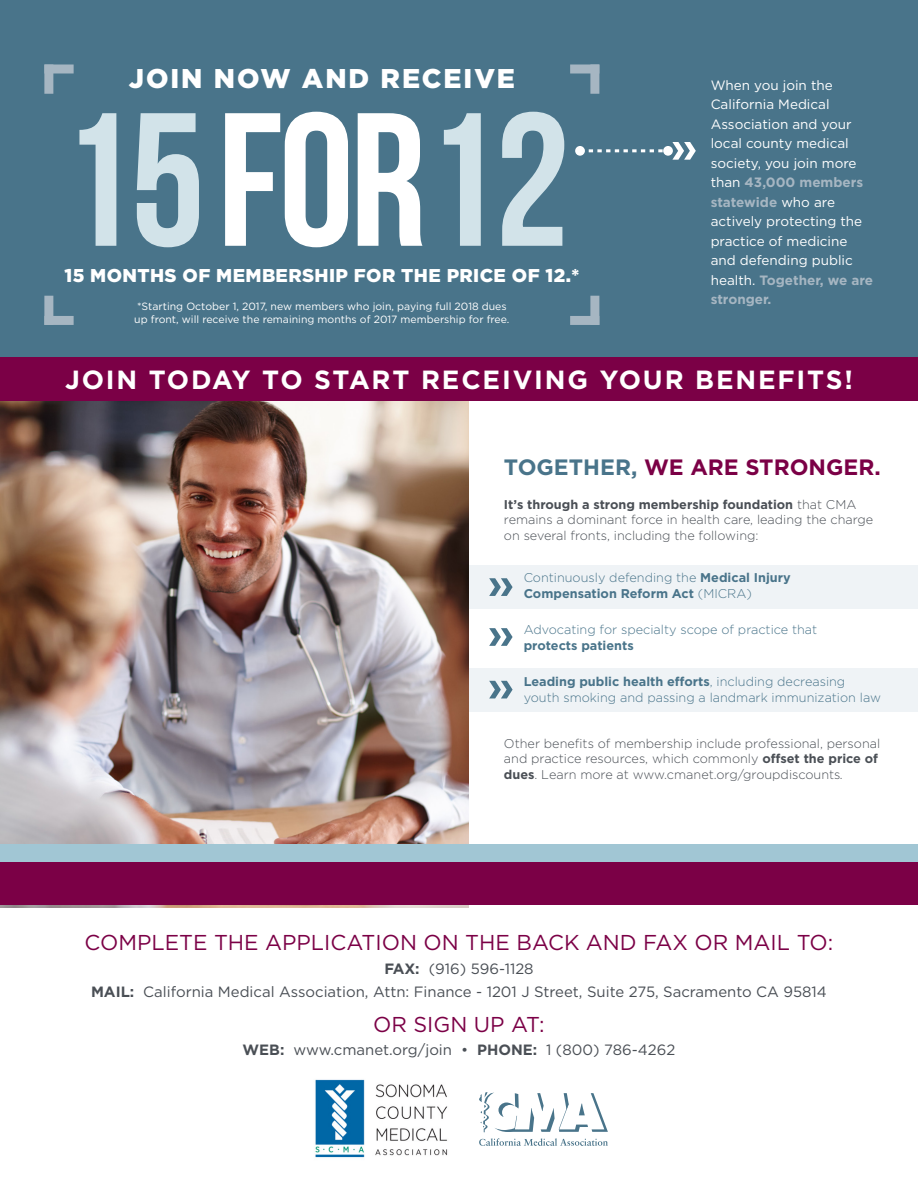
<style>
.page{position:relative;width:918px;height:1188px;background:#fff}
.page>*{position:absolute;margin:0;border:0;box-sizing:border-box;transform-origin:0 0}
.t1{font:900 27.15px "Gotham";letter-spacing:.07em;color:#fff}
.t2{font:700 26.25px "Gotham";letter-spacing:.07em;color:#fff}
.t3{font:700 22.2px "Gotham";color:#7b0046}
.t4{font:21.6px "Gotham";color:#7b0046}
.t5{font:900 18.6px "Gotham";letter-spacing:.02em;color:#fff}
.t6{font:14.85px/23.2px "Gotham";color:#4a4f55;text-align:center}
.t7{font:13.5px/19.5px "Gotham";color:#fff}
.t8{font:300 12.75px/15.5px "Gotham";color:#4a4f55}
.t9{font:300 12.75px/15.5px "Gotham";color:#49748a}
.t10{font:700 12.75px/15.5px "Gotham";color:#49748a}
.t11{font:10.5px/13.5px "Gotham";color:#fff}
.s1{font-weight:700;color:#a6b6c2}
.s2{color:#49748a}
.s3{font-weight:700}
.s4{font-weight:300}
.s5{font-style:italic}
</style>
<div class="page">
<div style="left:0;top:0;width:918px;height:384px;background:#49748a"></div>
<div style="left:44px;top:64px;width:30px;height:10px;background:#a6b6c2"></div>
<div style="left:44px;top:64px;width:9px;height:30px;background:#a6b6c2"></div>
<div style="left:570px;top:64px;width:29px;height:10px;background:#a6b6c2"></div>
<div style="left:590px;top:64px;width:9px;height:30px;background:#a6b6c2"></div>
<svg style="left:444px;top:112px;width:120px;height:134px"></svg>
<svg style="left:225px;top:112px;width:197px;height:135px"></svg>
<svg style="left:79px;top:113px;width:120px;height:134px"></svg>
<div style="left:575px;top:146px;width:10px;height:10px;background:#fff;border-radius:50%"></div>
<svg style="left:580px;top:142px;width:116px;height:18px"></svg>
<div style="left:44px;top:316px;width:30px;height:9px;background:#a6b6c2"></div>
<div style="left:44px;top:296px;width:9px;height:29px;background:#a6b6c2"></div>
<div style="left:570px;top:316px;width:29px;height:9px;background:#a6b6c2"></div>
<div style="left:590px;top:296px;width:9px;height:29px;background:#a6b6c2"></div>
<div style="left:447px;top:668px;width:471px;height:43px;background:#eff3f6"></div>
<div style="left:447px;top:566px;width:471px;height:43px;background:#eff3f6"></div>
<img style="left:0;top:401px;width:469px;height:506px">
<svg style="left:489px;top:578px;width:24px;height:18px"></svg>
<svg style="left:489px;top:628px;width:24px;height:18px"></svg>
<svg style="left:489px;top:681px;width:24px;height:17px"></svg>
<div style="left:0;top:358px;width:918px;height:43px;background:#7b0046"></div>
<div style="left:0;top:859px;width:918px;height:46px;background:#7b0046"></div>
<div style="left:0;top:844px;width:918px;height:18px;background:#a1c6d4"></div>
<svg style="left:479px;top:1092px;width:129px;height:40px"></svg>
<svg style="left:479px;top:1138px;width:129px;height:8px"></svg>
<img style="left:315px;top:1079px;width:133px;height:79px">
<h1 class="t1" style="left:129px;top:59px;width:388px">JOIN NOW AND RECEIVE</h1>
<h3 class="t5" style="left:65px;top:263px;width:516px">15 MONTHS OF MEMBERSHIP FOR THE PRICE OF 12.*</h3>
<p class="t11" style="left:134px;top:299px;width:377px">*Starting October 1, 2017, new members who join, paying full 2018 dues up front, will receive the remaining months of 2017 membership for free.</p>
<p class="t7" style="left:711px;top:75px;width:164px">When you join the<br>California Medical<br>Association and your local county medical society, you join more than <span class="s1">43,000 members statewide</span> who are actively protecting the practice of medicine and defending public health. <span class="s1">Together, we are stronger.</span></p>
<h2 class="t2" style="left:65px;top:362px;width:789px">JOIN TODAY TO START RECEIVING YOUR BENEFITS!</h2>
<h3 class="t3" style="left:504px;top:453px;width:378px"><span class="s2">TOGETHER,</span> WE ARE STRONGER.</h3>
<p class="t8" style="left:504px;top:496px;width:371px"><span class="s3">It’s through a strong membership foundation</span> that CMA remains a dominant force in health care, leading the charge on several fronts, including the following:</p>
<p class="t10" style="left:524px;top:570px;width:268px"><span class="s4">Continuously defending the</span> Medical Injury<br>Compensation Reform Act <span class="s4">(MICRA)</span></p>
<p class="t9" style="left:524px;top:622px;width:295px">Advocating for specialty scope of practice that</p>
<p class="t10" style="left:524px;top:638px;width:112px">protects patients</p>
<p class="t9" style="left:524px;top:674px;width:359px"><span class="s3">Leading public health efforts</span>, including decreasing youth smoking and passing a landmark immunization law</p>
<p class="t8" style="left:504px;top:735px;width:378px">Other benefits of membership include professional, personal and practice resources, which commonly <span class="s3">offset the price of dues</span>. Learn more at www.cmanet.org/groupdiscounts<span class="s5">.</span></p>
<h3 class="t4" style="left:85px;top:929px;width:750px">COMPLETE THE APPLICATION ON THE BACK AND FAX OR MAIL TO:</h3>
<p class="t6" style="left:91px;top:956px;width:737px"><span class="s3">FAX:</span> (916) 596-1128<br><span class="s3">MAIL:</span> California Medical Association, Attn: Finance - 1201 J Street, Suite 275, Sacramento CA 95814</p>
<h3 class="t4" style="left:373px;top:1010px;width:173px">OR SIGN UP AT:</h3>
<p class="t6" style="left:243px;top:1038px;width:434px"><span class="s3">WEB:</span> www.cmanet.org/join • <span class="s3">PHONE:</span> 1 (800) 786-4262</p>
</div>
